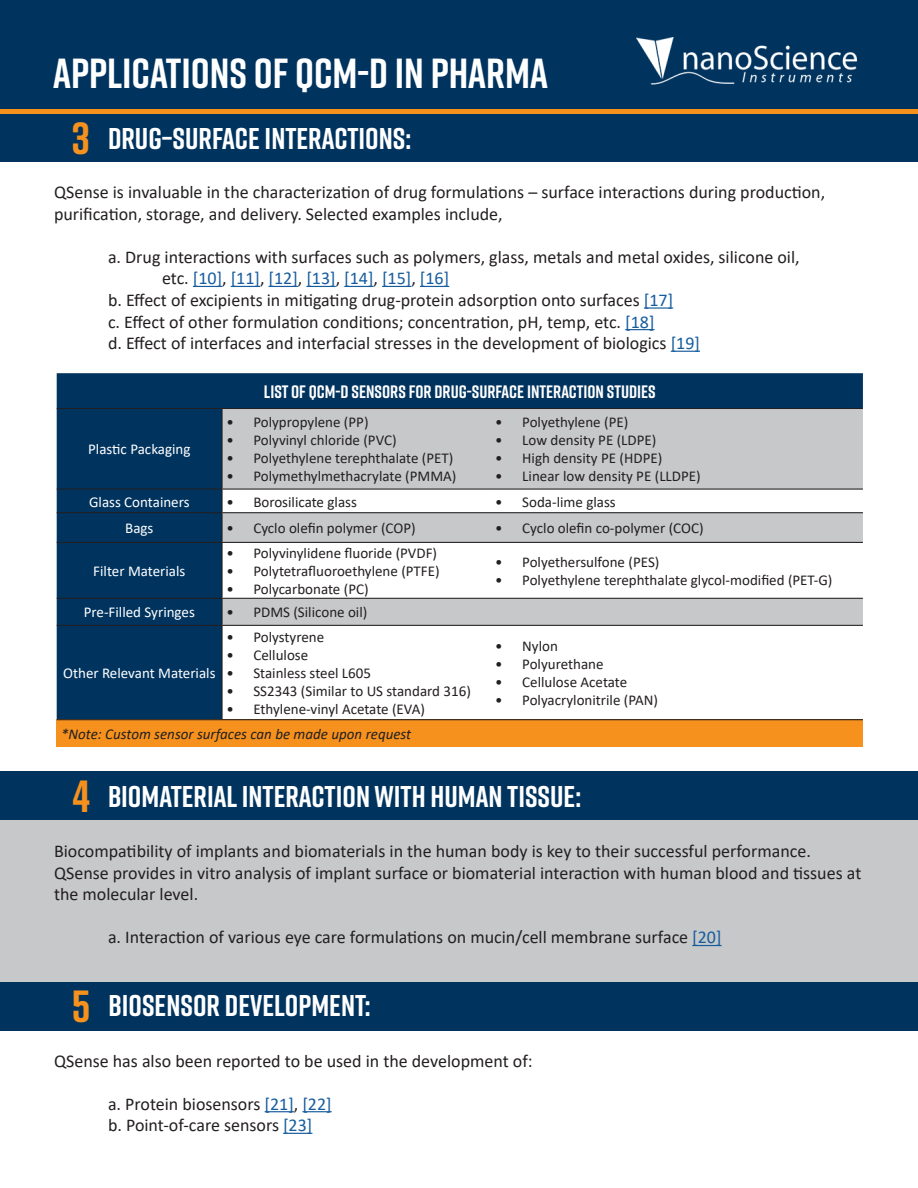
<style>
.page{position:relative;width:918px;height:1188px;background:#fff}
.page>*{position:absolute;margin:0;border:0;box-sizing:border-box;transform-origin:0 0}
.t1{font:700 45px "Rift";color:#f6911e}
.t2{font:700 42px "Rift";color:#fff}
.t3{font:700 30px "Rift";color:#fff}
.t4{font:18px/21.6px "Calibri";color:#231f20}
.t5{font:700 18px "Rift";color:#fff}
.t6{font:15px "Calibri";color:#231f20}
.t7{font:15px "Calibri";color:#fff}
.t8{font:italic 15px "Calibri";color:#231f20}
.s1{color:#175d9e}
</style>
<div class="page">
<div style="left:57px;top:373px;width:806px;height:346px;background:#00345f"></div>
<div style="left:223px;top:409px;width:640px;height:80px;background:#c6c8c9"></div>
<svg style="left:223px;top:490px;width:640px;height:229px"></svg>
<div style="left:57px;top:720px;width:806px;height:27px;background:#f6911e"></div>
<hr style="left:57px;top:408px;width:165px;height:1px;background:#231f20">
<hr style="left:222px;top:408px;width:269px;height:1px;background:#231f20">
<hr style="left:222px;top:409px;width:1px;height:80px;background:#231f20">
<hr style="left:491px;top:408px;width:372px;height:1px;background:#231f20">
<hr style="left:57px;top:489px;width:165px;height:1px;background:#231f20">
<hr style="left:222px;top:489px;width:269px;height:1px;background:#231f20">
<hr style="left:491px;top:489px;width:372px;height:1px;background:#231f20">
<hr style="left:57px;top:512px;width:165px;height:1px;background:#231f20">
<hr style="left:222px;top:512px;width:269px;height:1px;background:#231f20">
<svg style="left:222px;top:490px;width:1px;height:52px"></svg>
<hr style="left:491px;top:512px;width:372px;height:1px;background:#231f20">
<hr style="left:57px;top:542px;width:165px;height:1px;background:#231f20">
<hr style="left:222px;top:542px;width:269px;height:1px;background:#231f20">
<hr style="left:222px;top:543px;width:1px;height:55px;background:#231f20">
<hr style="left:491px;top:542px;width:372px;height:1px;background:#231f20">
<hr style="left:57px;top:598px;width:165px;height:1px;background:#231f20">
<hr style="left:222px;top:598px;width:269px;height:1px;background:#231f20">
<svg style="left:222px;top:599px;width:1px;height:26px"></svg>
<hr style="left:491px;top:598px;width:372px;height:1px;background:#231f20">
<hr style="left:57px;top:625px;width:165px;height:1px;background:#231f20">
<hr style="left:222px;top:625px;width:269px;height:1px;background:#231f20">
<hr style="left:222px;top:626px;width:1px;height:93px;background:#231f20">
<hr style="left:491px;top:625px;width:372px;height:1px;background:#231f20">
<hr style="left:57px;top:719px;width:165px;height:1px;background:#231f20">
<hr style="left:222px;top:719px;width:269px;height:1px;background:#231f20">
<hr style="left:491px;top:719px;width:372px;height:1px;background:#231f20">
<div style="left:0;top:820px;width:918px;height:186px;background:#c6c8c9"></div>
<div style="left:0;top:771px;width:918px;height:49px;background:#00345f"></div>
<div style="left:0;top:982px;width:918px;height:48px;background:#00345f"></div>
<div style="left:0;top:113px;width:918px;height:49px;background:#00345f"></div>
<svg style="left:265px;top:1111px;width:29px;height:1px"></svg>
<hr style="left:302px;top:1111px;width:30px;height:1px;background:#175d9e">
<svg style="left:283px;top:1133px;width:29px;height:1px"></svg>
<svg style="left:193px;top:286px;width:29px;height:1px"></svg>
<svg style="left:231px;top:286px;width:29px;height:1px"></svg>
<svg style="left:269px;top:286px;width:29px;height:1px"></svg>
<hr style="left:306px;top:286px;width:30px;height:1px;background:#175d9e">
<hr style="left:344px;top:286px;width:30px;height:1px;background:#175d9e">
<svg style="left:382px;top:286px;width:29px;height:1px"></svg>
<svg style="left:420px;top:286px;width:29px;height:1px"></svg>
<hr style="left:644px;top:307px;width:29px;height:2px;background:#175d9e">
<hr style="left:625px;top:329px;width:30px;height:1px;background:#175d9e">
<svg style="left:671px;top:351px;width:29px;height:1px"></svg>
<hr style="left:692px;top:945px;width:30px;height:1px;background:#175d9e">
<div style="left:0;top:0;width:918px;height:113px;background:#f6911e"></div>
<div style="left:0;top:0;width:918px;height:109px;background:#00345f"></div>
<img style="left:636px;top:38px;width:221px;height:47px">
<p class="t2" style="left:53px;top:43px;width:496px">APPLICATIONS OF QCM-D IN PHARMA</p>
<p class="t1" style="left:72px;top:106px;width:20px">3</p>
<p class="t3" style="left:108px;top:117px;width:305px">DRUG–SURFACE INTERACTIONS:</p>
<p class="t4" style="left:54px;top:181px;width:773px">QSense is invaluable in the characterization of drug formulations – surface interactions during production,</p>
<p class="t4" style="left:54px;top:202px;width:450px">purification, storage, and delivery. Selected examples include,</p>
<p class="t4" style="left:162px;top:246px;width:639px;text-indent:-54px">a. Drug interactions with surfaces such as polymers, glass, metals and metal oxides, silicone oil, etc. <span class="s1">[10]</span>, <span class="s1">[11]</span>, <span class="s1">[12]</span>, <span class="s1">[13]</span>, <span class="s1">[14]</span>, <span class="s1">[15]</span>, <span class="s1">[16]</span></p>
<p class="t4" style="left:108px;top:289px;width:567px">b. Effect of excipients in mitigating drug-protein adsorption onto surfaces <span class="s1">[17]</span></p>
<p class="t4" style="left:108px;top:310px;width:548px">c. Effect of other formulation conditions; concentration, pH, temp, etc. <span class="s1">[18]</span></p>
<p class="t4" style="left:108px;top:332px;width:594px">d. Effect of interfaces and interfacial stresses in the development of biologics <span class="s1">[19]</span></p>
<p class="t7" style="left:88px;top:439px;width:104px">Plastic Packaging</p>
<p class="t5" style="left:264px;top:379px;width:393px">LIST OF QCM-D SENSORS FOR DRUG-SURFACE INTERACTION STUDIES</p>
<p class="t6" style="left:226px;top:412px;width:144px">• Polypropylene (PP)</p>
<p class="t6" style="left:226px;top:430px;width:172px">• Polyvinyl chloride (PVC)</p>
<p class="t6" style="left:226px;top:448px;width:229px">• Polyethylene terephthalate (PET)</p>
<p class="t6" style="left:226px;top:466px;width:232px">• Polymethylmethacrylate (PMMA)</p>
<p class="t6" style="left:495px;top:412px;width:135px">• Polyethylene (PE)</p>
<p class="t6" style="left:495px;top:430px;width:163px">• Low density PE (LDPE)</p>
<p class="t6" style="left:495px;top:448px;width:169px">• High density PE (HDPE)</p>
<p class="t6" style="left:495px;top:466px;width:207px">• Linear low density PE (LLDPE)</p>
<p class="t7" style="left:89px;top:491px;width:102px">Glass Containers</p>
<p class="t6" style="left:226px;top:491px;width:132px">• Borosilicate glass</p>
<p class="t6" style="left:495px;top:491px;width:122px">• Soda-lime glass</p>
<p class="t7" style="left:125px;top:518px;width:30px">Bags</p>
<p class="t6" style="left:226px;top:518px;width:191px">• Cyclo olefin polymer (COP)</p>
<p class="t6" style="left:495px;top:518px;width:210px">• Cyclo olefin co-polymer (COC)</p>
<p class="t7" style="left:93px;top:561px;width:94px">Filter Materials</p>
<p class="t6" style="left:226px;top:543px;width:212px">• Polyvinylidene fluoride (PVDF)</p>
<p class="t6" style="left:226px;top:561px;width:215px">• Polytetrafluoroethylene (PTFE)</p>
<p class="t6" style="left:226px;top:579px;width:144px">• Polycarbonate (PC)</p>
<p class="t6" style="left:495px;top:552px;width:166px">• Polyethersulfone (PES)</p>
<p class="t6" style="left:495px;top:570px;width:339px">• Polyethylene terephthalate glycol-modified (PET-G)</p>
<p class="t7" style="left:84px;top:602px;width:113px">Pre-Filled Syringes</p>
<p class="t6" style="left:226px;top:602px;width:143px">• PDMS (Silicone oil)</p>
<p class="t7" style="left:63px;top:663px;width:154px">Other Relevant Materials</p>
<p class="t6" style="left:226px;top:627px;width:99px">• Polystyrene</p>
<p class="t6" style="left:226px;top:645px;width:83px">• Cellulose</p>
<p class="t6" style="left:226px;top:663px;width:146px">• Stainless steel L605</p>
<p class="t6" style="left:226px;top:681px;width:246px">• SS2343 (Similar to US standard 316)</p>
<p class="t6" style="left:226px;top:699px;width:200px">• Ethylene-vinyl Acetate (EVA)</p>
<p class="t6" style="left:495px;top:636px;width:64px">• Nylon</p>
<p class="t6" style="left:495px;top:654px;width:110px">• Polyurethane</p>
<p class="t6" style="left:495px;top:672px;width:133px">• Cellulose Acetate</p>
<p class="t6" style="left:495px;top:690px;width:164px">• Polyacrylonitrile (PAN)</p>
<p class="t8" style="left:61px;top:724px;width:352px">*Note: Custom sensor surfaces can be made upon request</p>
<p class="t1" style="left:73px;top:764px;width:19px">4</p>
<p class="t3" style="left:108px;top:775px;width:475px">BIOMATERIAL INTERACTION WITH HUMAN TISSUE:</p>
<p class="t4" style="left:54px;top:840px;width:809px">Biocompatibility of implants and biomaterials in the human body is key to their successful performance.<br>QSense provides in vitro analysis of implant surface or biomaterial interaction with human blood and tissues at the molecular level.</p>
<p class="t4" style="left:108px;top:926px;width:615px">a. Interaction of various eye care formulations on mucin/cell membrane surface <span class="s1">[20]</span></p>
<p class="t1" style="left:72px;top:974px;width:20px">5</p>
<p class="t3" style="left:109px;top:984px;width:263px">BIOSENSOR DEVELOPMENT:</p>
<p class="t4" style="left:54px;top:1049px;width:480px">QSense has also been reported to be used in the development of:</p>
<p class="t4" style="left:108px;top:1092px;width:225px">a. Protein biosensors <span class="s1">[21]</span>, <span class="s1">[22]</span></p>
<p class="t4" style="left:108px;top:1114px;width:206px">b. Point-of-care sensors <span class="s1">[23]</span></p>
</div>
